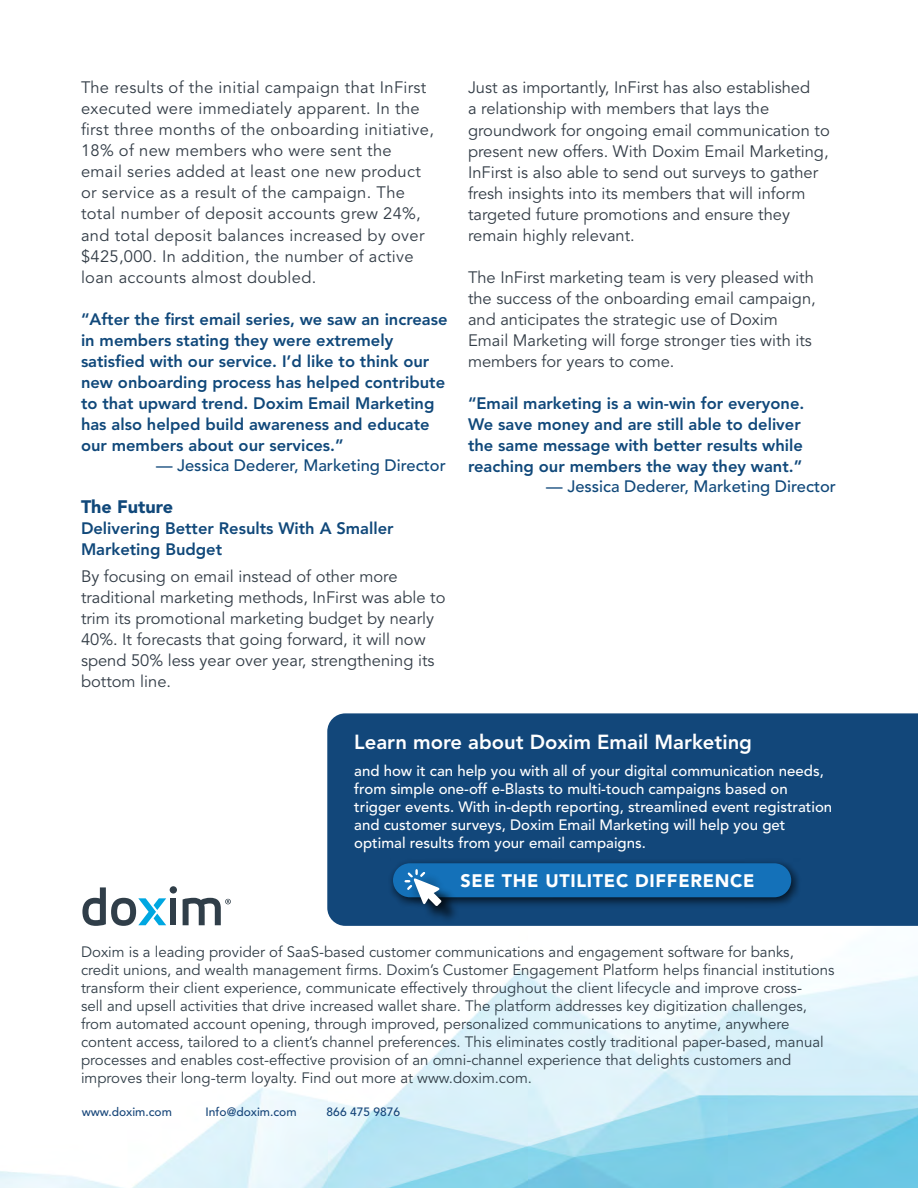
<style>
.page{position:relative;width:918px;height:1188px;background:#fff}
.page>*{position:absolute;margin:0;border:0;box-sizing:border-box;transform-origin:0 0}
.t1{font:800 20.25px "Avenir LT Std";color:#fff}
.t2{font:900 18px "Avenir LT Std";letter-spacing:.04em;color:#fff}
.t3{font:900 18px "Avenir LT Std";color:#10487a}
.t4{font:16.5px/21px "Avenir LT Std";color:#333d47}
.t5{font:800 16.5px/21px "Avenir LT Std";color:#10487a}
.t6{font:16.5px/21px "Avenir LT Std";letter-spacing:.02em;color:#333d47}
.t7{font:500 16.5px "Avenir LT Std";color:#10487a}
.t8{font:15px/18px "Avenir LT Std";color:#313e48}
.t9{font:500 15px/18px "Avenir LT Std";color:#fff}
.t10{font:500 12px "Avenir LT Std";color:#164579}
</style>
<div class="page">
<img style="left:0;top:886px;width:918px;height:302px">
<div style="left:170px;top:898px;width:6px;height:27px;background:#303e49"></div>
<svg style="left:82px;top:887px;width:84px;height:39px"></svg>
<div style="left:170px;top:886px;width:7px;height:8px;background:#303e49;border-radius:50%"></div>
<svg style="left:183px;top:898px;width:48px;height:27px"></svg>
<div style="left:327px;top:713px;width:591px;height:213px;background:#12477a"></div>
<div style="left:388px;top:858px;width:415px;height:51px;background:#000;opacity:.75"></div>
<div style="left:393px;top:863px;width:398px;height:34px;background:#1471b9;border-radius:17px"></div>
<div style="left:408px;top:872px;width:52px;height:52px;background:#000;opacity:.75"></div>
<svg style="left:404px;top:869px;width:38px;height:37px"></svg>
<p class="t6" style="left:81px;top:78px;width:355px">The results of the initial campaign that InFirst executed were immediately apparent. In the first three months of the onboarding initiative, 18% of new members who were sent the email series added at least one new product or service as a result of the campaign. The total number of deposit accounts grew 24%, and total deposit balances increased by over $425,000. In addition, the number of active loan accounts almost doubled.</p>
<p class="t5" style="left:81px;top:308px;width:368px">“After the first email series, we saw an increase in members stating they were extremely satisfied with our service. I’d like to think our new onboarding process has helped contribute to that upward trend. Doxim Email Marketing has also helped build awareness and educate our members about our services.”</p>
<p class="t7" style="left:156px;top:456px;width:291px">— Jessica Dederer, Marketing Director</p>
<p class="t3" style="left:81px;top:496px;width:94px">The Future</p>
<p class="t5" style="left:81px;top:518px;width:314px">Delivering Better Results With A Smaller<br>Marketing Budget</p>
<p class="t4" style="left:81px;top:567px;width:366px">By focusing on email instead of other more traditional marketing methods, InFirst was able to trim its promotional marketing budget by nearly 40%. It forecasts that going forward, it will now spend 50% less year over year, strengthening its bottom line.</p>
<p class="t4" style="left:468px;top:78px;width:363px">Just as importantly, InFirst has also established<br>a relationship with members that lays the groundwork for ongoing email communication to present new offers. With Doxim Email Marketing, InFirst is also able to send out surveys to gather fresh insights into its members that will inform targeted future promotions and ensure they remain highly relevant.</p>
<p class="t4" style="left:468px;top:267px;width:349px">The InFirst marketing team is very pleased with the success of the onboarding email campaign, and anticipates the strategic use of Doxim Email Marketing will forge stronger ties with its members for years to come.</p>
<p class="t5" style="left:468px;top:392px;width:338px">“Email marketing is a win-win for everyone.<br>We save money and are still able to deliver the same message with better results while reaching our members the way they want.”</p>
<p class="t7" style="left:546px;top:477px;width:291px">— Jessica Dederer, Marketing Director</p>
<p class="t1" style="left:354px;top:730px;width:399px">Learn more about Doxim Email Marketing</p>
<p class="t9" style="left:354px;top:762px;width:480px">and how it can help you with all of your digital communication needs, from simple one-off e-Blasts to multi-touch campaigns based on trigger events. With in-depth reporting, streamlined event registration and customer surveys, Doxim Email Marketing will help you get optimal results from your email campaigns.</p>
<p class="t2" style="left:461px;top:869px;width:296px">SEE THE UTILITEC DIFFERENCE</p>
<p class="t8" style="left:81px;top:943px;width:755px">Doxim is a leading provider of SaaS-based customer communications and engagement software for banks, credit unions, and wealth management firms. Doxim’s Customer Engagement Platform helps financial institutions transform their client experience, communicate effectively throughout the client lifecycle and improve cross-<br>sell and upsell activities that drive increased wallet share. The platform addresses key digitization challenges, from automated account opening, through improved, personalized communications to anytime, anywhere content access, tailored to a client’s channel preferences. This eliminates costly traditional paper-based, manual processes and enables cost-effective provision of an omni-channel experience that delights customers and improves their long-term loyalty. Find out more at www.doxim.com.</p>
<p class="t10" style="left:82px;top:1105px;width:92px">www.doxim.com</p>
<p class="t10" style="left:206px;top:1105px;width:92px">Info@doxim.com</p>
<p class="t10" style="left:327px;top:1105px;width:75px">866 475 9876</p>
</div>
